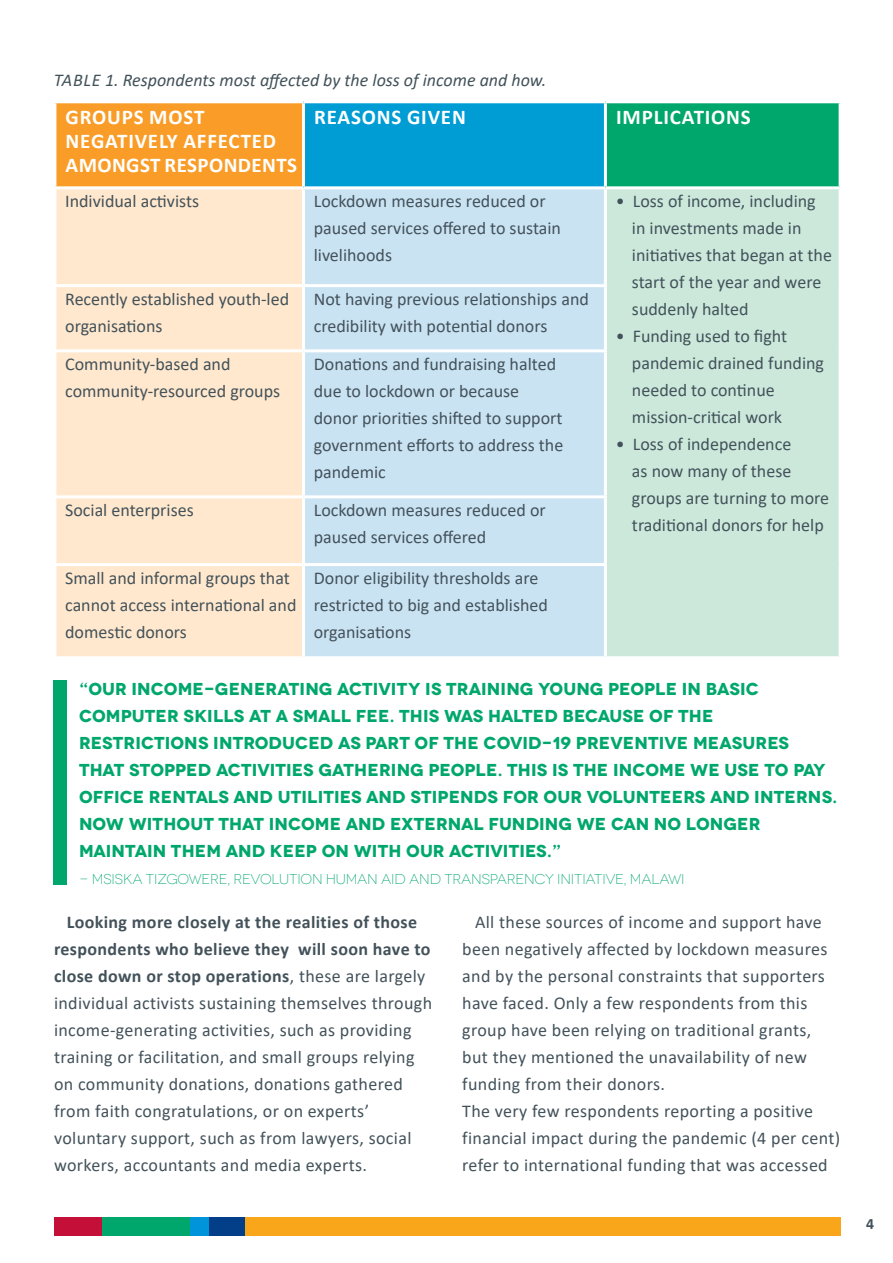
<style>
.page{position:relative;width:893px;height:1263px;background:#fff}
.page>*{position:absolute;margin:0;border:0;box-sizing:border-box;transform-origin:0 0}
.t1{font:700 21px/24px "Calibri";letter-spacing:.04em;color:#fff}
.t2{font:18px/27px "Calibri";color:#43525a}
.t3{font:18px/27px "Calibri";letter-spacing:.02em;color:#43525a}
.t4{font:italic 18px "Calibri";color:#43525a}
.t5{font:700 17.25px/27px "Novecentowide";letter-spacing:.01em;color:#00a76d}
.t6{font:700 15.75px "Calibri";color:#43525a}
.t7{font:300 14.25px "Novecentowide";letter-spacing:-.01em;color:#00a76d}
.s1{font-weight:700}
</style>
<div class="page">
<div style="left:245px;top:1217px;width:596px;height:18px;background:#faa61a"></div>
<div style="left:54px;top:1217px;width:48px;height:18px;background:#c41039"></div>
<div style="left:102px;top:1217px;width:88px;height:18px;background:#00a76d"></div>
<div style="left:190px;top:1217px;width:19px;height:18px;background:#0095da"></div>
<div style="left:209px;top:1217px;width:36px;height:18px;background:#023f88"></div>
<div style="left:53px;top:680px;width:13px;height:205px;background:#00a76d"></div>
<div style="left:55px;top:102px;width:248px;height:86px;background:#f99d28"></div>
<div style="left:303px;top:102px;width:302px;height:86px;background:#009dd5"></div>
<div style="left:605px;top:102px;width:235px;height:86px;background:#00a76d"></div>
<div style="left:56px;top:189px;width:246px;height:467px;background:#ffe8cd"></div>
<div style="left:305px;top:189px;width:299px;height:467px;background:#cae3f3"></div>
<div style="left:605px;top:188px;width:235px;height:470px;background:#cbe8db"></div>
<hr style="left:53px;top:100px;width:250px;height:3px;background:#fff">
<hr style="left:53px;top:103px;width:3px;height:83px;background:#fff">
<hr style="left:303px;top:100px;width:302px;height:3px;background:#fff">
<hr style="left:302px;top:103px;width:3px;height:83px;background:#fff">
<hr style="left:605px;top:100px;width:237px;height:3px;background:#fff">
<hr style="left:604px;top:103px;width:3px;height:83px;background:#fff">
<hr style="left:839px;top:103px;width:3px;height:83px;background:#fff">
<hr style="left:53px;top:186px;width:250px;height:3px;background:#fff">
<hr style="left:303px;top:186px;width:302px;height:3px;background:#fff">
<hr style="left:605px;top:186px;width:237px;height:3px;background:#fff">
<hr style="left:604px;top:189px;width:3px;height:95px;background:#fff">
<hr style="left:839px;top:189px;width:3px;height:97px;background:#fff">
<hr style="left:839px;top:286px;width:3px;height:65px;background:#fff">
<hr style="left:839px;top:351px;width:3px;height:146px;background:#fff">
<hr style="left:839px;top:497px;width:3px;height:67px;background:#fff">
<hr style="left:839px;top:564px;width:3px;height:92px;background:#fff">
<hr style="left:605px;top:656px;width:237px;height:3px;background:#fff">
<hr style="left:53px;top:284px;width:250px;height:3px;background:#fff">
<hr style="left:303px;top:284px;width:304px;height:3px;background:#fff">
<hr style="left:604px;top:287px;width:3px;height:62px;background:#fff">
<hr style="left:53px;top:349px;width:250px;height:3px;background:#fff">
<hr style="left:303px;top:349px;width:304px;height:3px;background:#fff">
<hr style="left:604px;top:352px;width:3px;height:143px;background:#fff">
<hr style="left:53px;top:495px;width:250px;height:3px;background:#fff">
<hr style="left:303px;top:495px;width:304px;height:3px;background:#fff">
<hr style="left:604px;top:498px;width:3px;height:65px;background:#fff">
<hr style="left:53px;top:563px;width:250px;height:3px;background:#fff">
<hr style="left:303px;top:563px;width:304px;height:3px;background:#fff">
<hr style="left:604px;top:566px;width:3px;height:90px;background:#fff">
<p class="t4" style="left:54px;top:67px;width:494px">TABLE 1. Respondents most affected by the loss of income and how.</p>
<p class="t1" style="left:66px;top:104px;width:233px">GROUPS MOST<br>NEGATIVELY AFFECTED<br>AMONGST RESPONDENTS</p>
<p class="t1" style="left:314px;top:104px;width:153px">REASONS GIVEN</p>
<p class="t1" style="left:616px;top:104px;width:136px">IMPLICATIONS</p>
<p class="t2" style="left:65px;top:187px;width:136px">Individual activists</p>
<p class="t2" style="left:314px;top:187px;width:249px">Lockdown measures reduced or paused services offered to sustain livelihoods</p>
<p class="t2" style="left:632px;top:187px;width:201px;text-indent:-16px">• Loss of income, including in investments made in initiatives that began at the start of the year and were suddenly halted</p>
<p class="t2" style="left:632px;top:322px;width:194px;text-indent:-16px">• Funding used to fight pandemic drained funding needed to continue mission-critical work</p>
<p class="t2" style="left:632px;top:430px;width:199px;text-indent:-16px">• Loss of independence<br>as now many of these groups are turning to more traditional donors for help</p>
<p class="t2" style="left:65px;top:285px;width:225px">Recently established youth-led organisations</p>
<p class="t2" style="left:314px;top:285px;width:277px">Not having previous relationships and credibility with potential donors</p>
<p class="t2" style="left:65px;top:350px;width:216px">Community-based and community-resourced groups</p>
<p class="t2" style="left:314px;top:350px;width:251px">Donations and fundraising halted due to lockdown or because donor priorities shifted to support government efforts to address the pandemic</p>
<p class="t2" style="left:65px;top:496px;width:130px">Social enterprises</p>
<p class="t2" style="left:314px;top:496px;width:233px">Lockdown measures reduced or paused services offered</p>
<p class="t2" style="left:65px;top:564px;width:233px">Small and informal groups that cannot access international and domestic donors</p>
<p class="t2" style="left:314px;top:564px;width:236px">Donor eligibility thresholds are restricted to big and established organisations</p>
<p class="t5" style="left:79px;top:676px;width:760px">“OUR INCOME-GENERATING ACTIVITY IS TRAINING YOUNG PEOPLE IN BASIC COMPUTER SKILLS AT A SMALL FEE. THIS WAS HALTED BECAUSE OF THE RESTRICTIONS INTRODUCED AS PART OF THE COVID-19 PREVENTIVE MEASURES THAT STOPPED ACTIVITIES GATHERING PEOPLE. THIS IS THE INCOME WE USE TO PAY OFFICE RENTALS AND UTILITIES AND STIPENDS FOR OUR VOLUNTEERS AND INTERNS.<br>NOW WITHOUT THAT INCOME AND EXTERNAL FUNDING WE CAN NO LONGER MAINTAIN THEM AND KEEP ON WITH OUR ACTIVITIES.”</p>
<p class="t7" style="left:79px;top:871px;width:607px">- MSISKA TIZGOWERE, REVOLUTION HUMAN AID AND TRANSPARENCY INITIATIVE, MALAWI</p>
<p class="t3" style="left:54px;top:908px;width:380px;text-indent:13px"><span class="s1">Looking more closely at the realities of those respondents who believe they will soon have to close down or stop operations</span>, these are largely individual activists sustaining themselves through income-generating activities, such as providing training or facilitation, and small groups relying on community donations, donations gathered from faith congratulations, or on experts’ voluntary support, such as from lawyers, social workers, accountants and media experts.</p>
<p class="t3" style="left:462px;top:908px;width:379px;text-indent:13px">All these sources of income and support have been negatively affected by lockdown measures and by the personal constraints that supporters have faced. Only a few respondents from this group have been relying on traditional grants, but they mentioned the unavailability of new funding from their donors.<br>The very few respondents reporting a positive financial impact during the pandemic (4 per cent) refer to international funding that was accessed</p>
<p class="t6" style="left:866px;top:1213px;width:9px">4</p>
</div>
